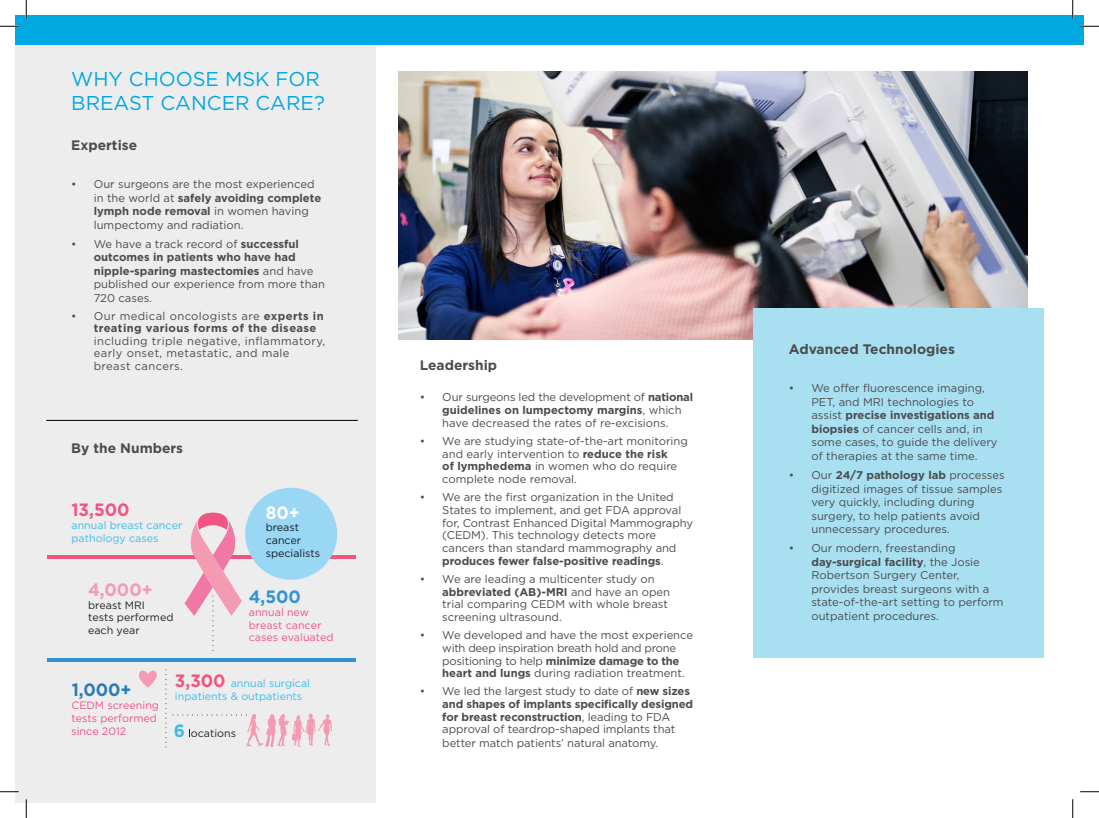
<style>
.page{position:relative;width:1099px;height:818px;background:#fff}
.page>*{position:absolute;margin:0;border:0;box-sizing:border-box;transform-origin:0 0}
.t1{font:20px/24px "Gotham";color:#00a8e2}
.t2{font:700 17.88px "Gotham";color:#f25482;scale:.95 1}
.t3{font:700 17.88px "Gotham";color:#2a7db4;scale:.95 1}
.t4{font:700 17.88px "Gotham";color:#f49bb3;scale:.95 1}
.t5{font:700 17.88px "Gotham";color:#3394d1;scale:.95 1}
.t6{font:700 17.88px "Gotham";color:#fff;scale:.95 1}
.t7{font:700 13.75px "Gotham";color:#4b4c4d}
.t8{font:11.25px/13.5px "Gotham";color:#4b4c4d}
.t9{font:11.25px/12.5px "Gotham";letter-spacing:.035em;color:#4b4c4d}
.t10{font:10.75px/12.9px "Gotham";color:#3ebcec}
.t11{font:10.75px/12.9px "Gotham";color:#f25482}
.t12{font:10.75px/12.9px "Gotham";color:#242424}
.t13{font:10.75px/12.9px "Gotham";color:#141e23}
.s1{font-weight:700}
.s2{font-weight:700;font-size:17.88px;color:#f25482}
.s3{font-weight:700;font-size:17.88px;color:#3ebcec}
</style>
<div class="page">
<div style="left:15px;top:15px;width:360px;height:787px;background:#ededee"></div>
<div style="left:15px;top:15px;width:1069px;height:29px;background:#00a8e2"></div>
<img style="left:398px;top:71px;width:630px;height:268px">
<div style="left:754px;top:308px;width:290px;height:349px;background:#a8e0f2"></div>
<hr style="left:46px;top:420px;width:312px;height:1px;background:#000">
<hr style="left:48px;top:658px;width:308px;height:3px;background:#3292d0">
<svg style="left:165px;top:669px;width:1px;height:78px"></svg>
<svg style="left:139px;top:670px;width:18px;height:17px"></svg>
<svg style="left:173px;top:713px;width:159px;height:34px"></svg>
<hr style="left:48px;top:555px;width:308px;height:4px;background:#f25482">
<svg style="left:184px;top:512px;width:58px;height:139px"></svg>
<div style="left:245px;top:488px;width:92px;height:91px;background:#99d7f5;border-radius:50%"></div>
<svg style="left:0;top:25px;width:19px;height:2px"></svg>
<svg style="left:1080px;top:25px;width:19px;height:2px"></svg>
<svg style="left:0;top:791px;width:19px;height:1px"></svg>
<svg style="left:1080px;top:791px;width:19px;height:1px"></svg>
<svg style="left:25px;top:0;width:2px;height:19px"></svg>
<svg style="left:25px;top:799px;width:2px;height:19px"></svg>
<svg style="left:1072px;top:0;width:1px;height:19px"></svg>
<svg style="left:1072px;top:799px;width:1px;height:19px"></svg>
<p class="t1" style="left:71px;top:66px;width:255px">WHY CHOOSE MSK FOR<br>BREAST CANCER CARE?</p>
<p class="t7" style="left:71px;top:136px;width:67px">Expertise</p>
<p class="t8" style="left:94px;top:177px;width:229px;text-indent:-22px">• Our surgeons are the most experienced in the world at <span class="s1">safely avoiding complete lymph node removal</span> in women having lumpectomy and radiation.</p>
<p class="t8" style="left:94px;top:237px;width:233px;text-indent:-22px">• We have a track record of <span class="s1">successful outcomes in patients who have had nipple-sparing mastectomies</span> and have published our experience from more than<br>720 cases.</p>
<p class="t9" style="left:94px;top:309px;width:233px;text-indent:-22px">• Our medical oncologists are <span class="s1">experts in treating various forms of the disease </span>including triple negative, inflammatory, early onset, metastatic, and male breast cancers.</p>
<p class="t7" style="left:71px;top:438px;width:113px">By the Numbers</p>
<p class="t2" style="left:71px;top:498px;width:63px">13,500</p>
<p class="t10" style="left:71px;top:518px;width:112px">annual breast cancer pathology cases</p>
<p class="t4" style="left:88px;top:577px;width:69px">4,000+</p>
<p class="t12" style="left:88px;top:598px;width:87px">breast MRI<br>tests performed each year</p>
<p class="t6" style="left:266px;top:500px;width:37px">80+</p>
<p class="t13" style="left:266px;top:521px;width:56px">breast cancer specialists</p>
<p class="t5" style="left:249px;top:584px;width:56px">4,500</p>
<p class="t11" style="left:249px;top:605px;width:86px">annual new breast cancer cases evaluated</p>
<p class="t3" style="left:72px;top:678px;width:64px">1,000+</p>
<p class="t11" style="left:71px;top:698px;width:89px">CEDM screening tests performed since 2012</p>
<p class="t10" style="left:175px;top:676px;width:137px"><span class="s2">3,300</span> annual surgical inpatients &amp; outpatients</p>
<p class="t12" style="left:174px;top:726px;width:64px"><span class="s3">6</span> ocations</p>
<p class="t7" style="left:420px;top:356px;width:79px">Leadership</p>
<p class="t8" style="left:442px;top:391px;width:252px;line-height:12.6px;text-indent:-22px">• Our surgeons led the development of <span class="s1">national guidelines on lumpectomy margins</span>, which have decreased the rates of re-excisions.</p>
<p class="t8" style="left:442px;top:434px;width:247px;line-height:12.6px;text-indent:-22px">• We are studying state-of-the-art monitoring and early intervention to <span class="s1">reduce the risk<br>of lymphedema</span> in women who do require complete node removal.</p>
<p class="t8" style="left:442px;top:490px;width:252px;line-height:12.6px;text-indent:-22px">• We are the first organization in the United States to implement, and get FDA approval for, Contrast Enhanced Digital Mammography (CEDM). This technology detects more cancers than standard mammography and <span class="s1">produces fewer false-positive readings</span>.</p>
<p class="t8" style="left:442px;top:572px;width:229px;line-height:12.6px;text-indent:-22px">• We are leading a multicenter study on <span class="s1">abbreviated (AB)-MRI</span> and have an open trial comparing CEDM with whole breast screening ultrasound.</p>
<p class="t8" style="left:442px;top:628px;width:252px;line-height:12.6px;text-indent:-22px">• We developed and have the most experience with deep inspiration breath hold and prone positioning to help <span class="s1">minimize damage to the heart and lungs</span> during radiation treatment.</p>
<p class="t8" style="left:442px;top:684px;width:252px;line-height:12.9px;text-indent:-22px">• We led the largest study to date of <span class="s1">new sizes and shapes of implants specifically designed for breast reconstruction</span>, leading to FDA approval of teardrop-shaped implants that better match patients’ natural anatomy.</p>
<p class="t7" style="left:789px;top:340px;width:167px">Advanced Technologies</p>
<p class="t8" style="left:811px;top:381px;width:188px;text-indent:-22px">• We offer fluorescence imaging,<br>PET, and MRI technologies to assist <span class="s1">precise investigations and biopsies</span> of cancer cells and, in some cases, to guide the delivery of therapies at the same time.</p>
<p class="t8" style="left:811px;top:468px;width:195px;text-indent:-22px">• Our <span class="s1">24/7 pathology lab</span> processes digitized images of tissue samples very quickly, including during surgery, to help patients avoid unnecessary procedures.</p>
<p class="t8" style="left:811px;top:541px;width:194px;text-indent:-22px">• Our modern, freestanding <span class="s1">day-surgical facility</span>, the Josie<br>Robertson Surgery Center, provides breast surgeons with a state-of-the-art setting to perform outpatient procedures.</p>
</div>
